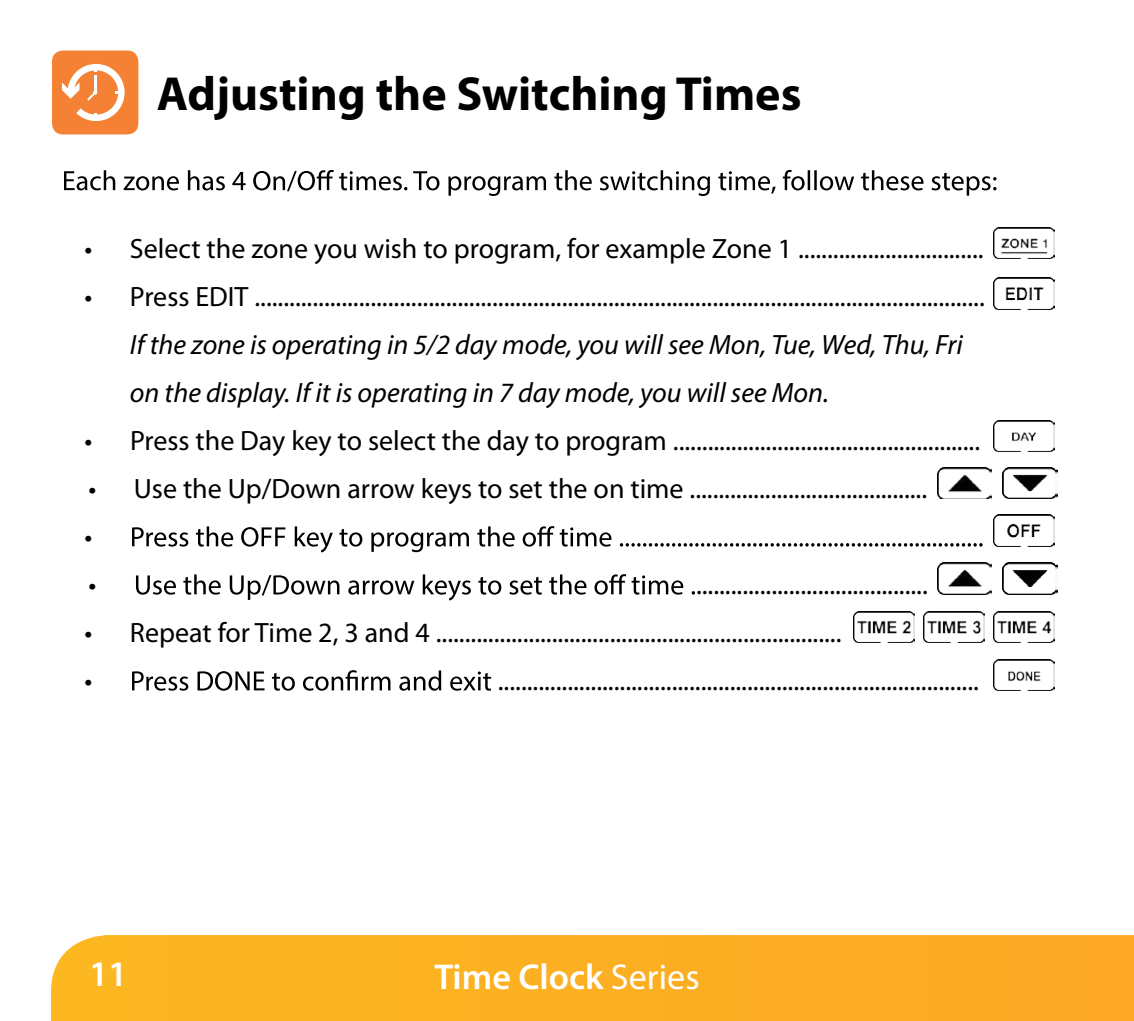
<style>
.page{position:relative;width:1134px;height:1021px;background:#fff}
.page>*{position:absolute;margin:0;border:0;box-sizing:border-box;transform-origin:0 0}
.t1{font:700 48px "Myriad Pro";color:#000}
.t2{font:600 36px "Myriad Pro";color:#fff}
.t3{font:28px/48px "Myriad Pro";color:#000}
.t4{font:italic 28px/48px "Myriad Pro";color:#000}
.s1{font-weight:400}
</style>
<div class="page">
<div style="left:51px;top:935px;width:1083px;height:85px;background:#fcaf22"></div>
<svg style="left:64px;top:170px;width:932px;height:26px"></svg>
<svg style="left:132px;top:526px;width:850px;height:26px"></svg>
<svg style="left:136px;top:574px;width:559px;height:26px"></svg>
<svg style="left:132px;top:670px;width:359px;height:20px"></svg>
<div style="left:52px;top:50px;width:86px;height:84px;background:#f58234;border-radius:11px"></div>
<svg style="left:62px;top:64px;width:63px;height:57px"></svg>
<img style="left:1003px;top:467px;width:54px;height:31px">
<img style="left:937px;top:467px;width:54px;height:31px">
<img style="left:1003px;top:562px;width:54px;height:32px">
<img style="left:937px;top:562px;width:54px;height:32px">
<img style="left:993px;top:227px;width:61px;height:32px">
<img style="left:993px;top:278px;width:61px;height:31px">
<img style="left:993px;top:420px;width:61px;height:31px">
<img style="left:993px;top:515px;width:61px;height:31px">
<img style="left:993px;top:611px;width:61px;height:31px">
<img style="left:923px;top:611px;width:61px;height:31px">
<img style="left:853px;top:611px;width:61px;height:31px">
<img style="left:993px;top:659px;width:61px;height:31px">
<h1 class="t1" style="left:157px;top:62px;width:646px">Adjusting the Switching Times</h1>
<p class="t3" style="left:85px;top:224px;width:900px">• Select the zone you wish to program, for example Zone 1 ................................</p>
<p class="t3" style="left:85px;top:272px;width:902px">• Press EDIT ..............................................................................................................................</p>
<p class="t4" style="left:130px;top:320px;width:834px">If the zone is operating in 5/2 day mode, you will see Mon, Tue, Wed, Thu, Fri on the display. If it is operating in 7 day mode, you will see Mon.</p>
<p class="t3" style="left:85px;top:416px;width:897px">• Press the Day key to select the day to program .....................................................</p>
<p class="t3" style="left:85px;top:464px;width:844px">• Use the Up/Down arrow keys to set the on time ......................................... •<br>•</p>
<p class="t3" style="left:696px;top:560px;width:233px">........................................</p>
<p class="t3" style="left:85px;top:608px;width:758px">• Repeat for Time 2, 3 and 4 ...................................................................... •</p>
<p class="t3" style="left:498px;top:656px;width:483px">...................................................................................</p>
<p class="t2" style="left:92px;top:953px;width:40px">11</p>
<p class="t2" style="left:437px;top:953px;width:267px">Time Clock <span class="s1">Series</span></p>
</div>
